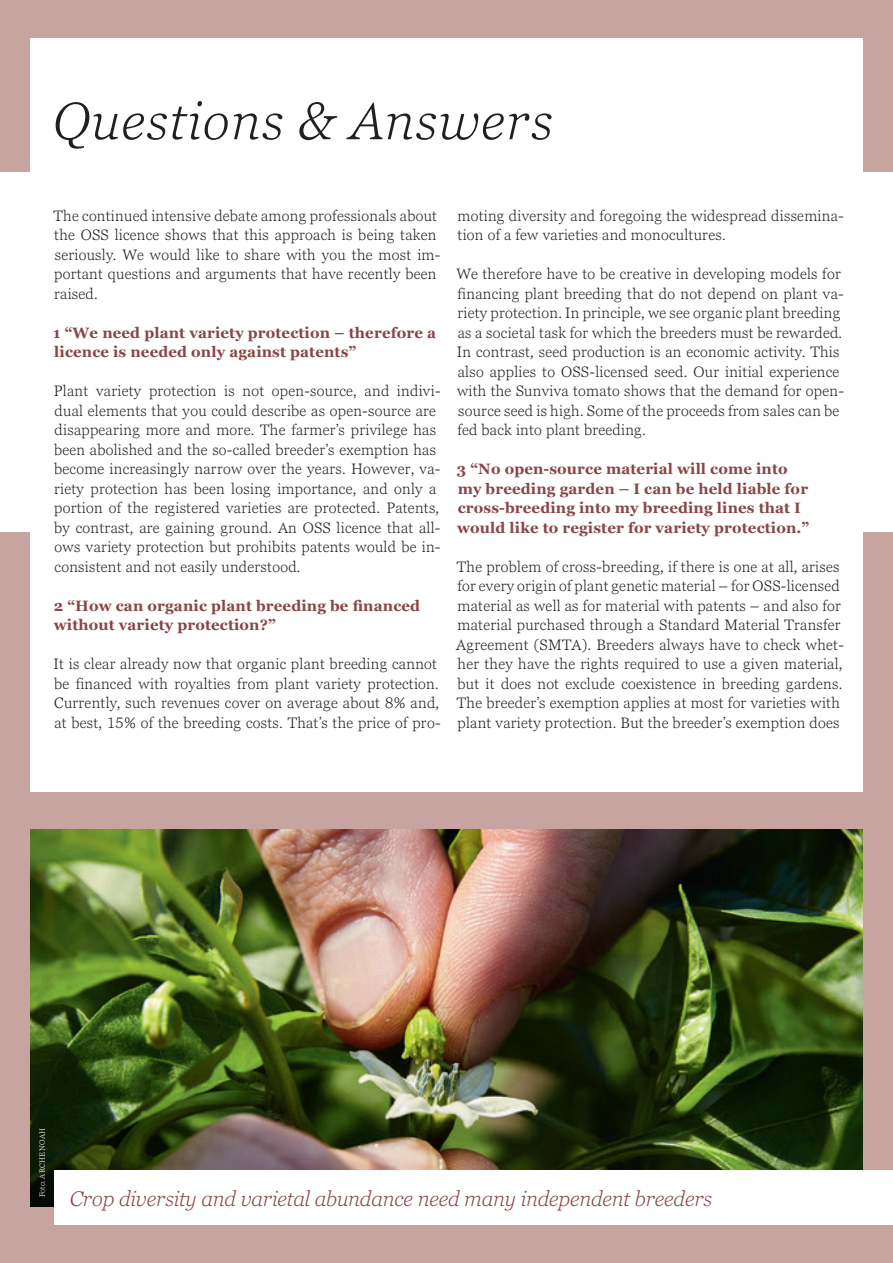
<style>
.page{position:relative;width:893px;height:1263px;background:#fff}
.page>*{position:absolute;margin:0;border:0;box-sizing:border-box;transform-origin:0 0}
.t1{font:italic 300 52.5px "Georgia Pro";letter-spacing:.03em;color:#231f20}
.t2{font:italic 300 21px "Georgia Pro";letter-spacing:-.005em;color:#894547}
.t3{font:300 15px/19.5px "Georgia Pro";letter-spacing:.02em;color:#231f20}
.t4{font:700 15px/19.5px "Georgia";letter-spacing:.01em;color:#894547}
.t5{font:300 7.5px "Georgia Pro";color:#fff}
</style>
<div class="page">
<div style="left:0;top:533px;width:893px;height:730px;background:#c8a4a1"></div>
<img style="left:31px;top:829px;width:831px;height:377px">
<div style="left:54px;top:1170px;width:839px;height:54px;background:#fff"></div>
<div style="left:0;top:0;width:893px;height:172px;background:#c8a4a1"></div>
<div style="left:31px;top:39px;width:831px;height:753px;background:#fff"></div>
<h1 class="t1" style="left:53px;top:91px;width:501px">Questions &amp; Answers</h1>
<p class="t3" style="left:54px;top:206px;width:388px">The continued intensive debate among professionals about the OSS licence shows that this approach is being taken seriously. We would like to share with you the most im&shy;portant questions and arguments that have recently been raised.</p>
<p class="t4" style="left:53px;top:322px;width:384px">1 “We need plant variety protection – therefore a licence is needed only against patents”</p>
<p class="t3" style="left:54px;top:382px;width:388px">Plant variety protection is not open-source, and indivi&shy;dual elements that you could describe as open-source are disappearing more and more. The farmer’s privilege has been abolished and the so-called breeder’s exemption has become increasingly narrow over the years. However, va&shy;riety protection has been losing importance, and only a portion of the registered varieties are protected. Patents, by contrast, are gaining ground. An OSS licence that all&shy;ows variety protection but prohibits patents would be in&shy;consistent and not easily understood.</p>
<p class="t4" style="left:54px;top:595px;width:368px">2 “How can organic plant breeding be financed without variety protection?”</p>
<p class="t3" style="left:54px;top:655px;width:388px">It is clear already now that organic plant breeding cannot be financed with royalties from plant variety protection.<br>Currently, such revenues cover on average about 8% and, at best, 15% of the breeding costs. That’s the price of pro-</p>
<p class="t3" style="left:457px;top:206px;width:388px">moting diversity and foregoing the widespread dissemina&shy;tion of a few varieties and monocultures.</p>
<p class="t3" style="left:456px;top:265px;width:389px">We therefore have to be creative in developing models for financing plant breeding that do not depend on plant va&shy;riety protection. In principle, we see organic plant breeding as a societal task for which the breeders must be rewarded.<br>In contrast, seed production is an economic activity. This also applies to OSS-licensed seed. Our initial experience with the Sunviva tomato shows that the demand for open&shy;source seed is high. Some of the proceeds from sales can be fed back into plant breeding.</p>
<p class="t4" style="left:457px;top:459px;width:354px">3 “No open-source material will come into my breeding garden – I can be held liable for cross-breeding into my breeding lines that I would like to register for variety protection.”</p>
<p class="t3" style="left:456px;top:557px;width:389px">The problem of cross-breeding, if there is one at all, arises for every origin of plant genetic material – for OSS-licensed material as well as for material with patents – and also for material purchased through a Standard Material Transfer Agreement (SMTA). Breeders always have to check whet&shy;her they have the rights required to use a given material, but it does not exclude coexistence in breeding gardens.<br>The breeder’s exemption applies at most for varieties with plant variety protection. But the breeder’s exemption does</p>
<p class="t5" style="left:38px;top:1197px;width:71px;rotate:-90deg">Foto: ARCHE NOAH</p>
<h2 class="t2" style="left:70px;top:1186px;width:644px">Crop diversity and varietal abundance need many independent breeders</h2>
</div>
